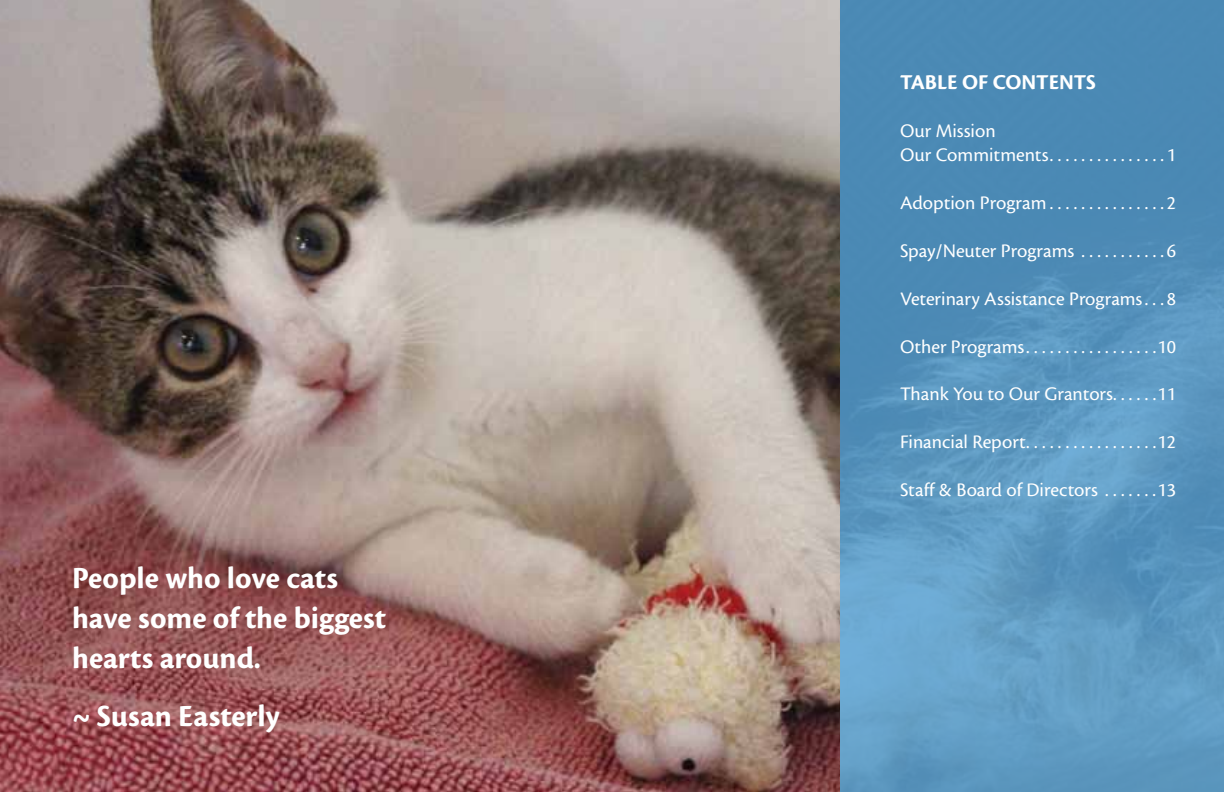
<style>
.page{position:relative;width:1224px;height:792px;background:#fff}
.page>*{position:absolute;margin:0;border:0;box-sizing:border-box;transform-origin:0 0}
.t1{font:32px/40px "Cronos MM 700 16";color:#fff}
.t2{font:22px "Cronos MM 700 11";color:#fff}
.t3{font:20px/24px "Cronos MM 408 10";color:#fff}
</style>
<div class="page">
<img style="left:0;top:0;width:840px;height:792px">
<svg style="left:840px;top:0;width:384px;height:792px;background:#5693bd"></svg>
<h1 class="t1" style="left:72px;top:559px;width:316px">People who love cats have some of the biggest hearts around.</h1>
<h1 class="t1" style="left:72px;top:697px;width:209px">~ Susan Easterly</h1>
<p class="t2" style="left:900px;top:70px;width:197px">TABLE OF CONTENTS</p>
<p class="t3" style="left:900px;top:119px;width:277px">Our Mission<br>Our Commitments . . . . . . . . . . . . . . 1</p>
<p class="t3" style="left:900px;top:191px;width:277px">Adoption Program . . . . . . . . . . . . . . 2</p>
<p class="t3" style="left:900px;top:239px;width:277px">Spay/Neuter Programs . . . . . . . . . . 6</p>
<p class="t3" style="left:900px;top:287px;width:277px">Veterinary Assistance Programs . . 8</p>
<p class="t3" style="left:900px;top:335px;width:277px">Other Programs . . . . . . . . . . . . . . . . 10</p>
<p class="t3" style="left:900px;top:383px;width:277px">Thank You to Our Grantors . . . . . 11</p>
<p class="t3" style="left:900px;top:431px;width:277px">Financial Report . . . . . . . . . . . . . . . . 12</p>
<p class="t3" style="left:900px;top:479px;width:277px">Staff &amp; Board of Directors . . . . . . 13</p>
</div>
